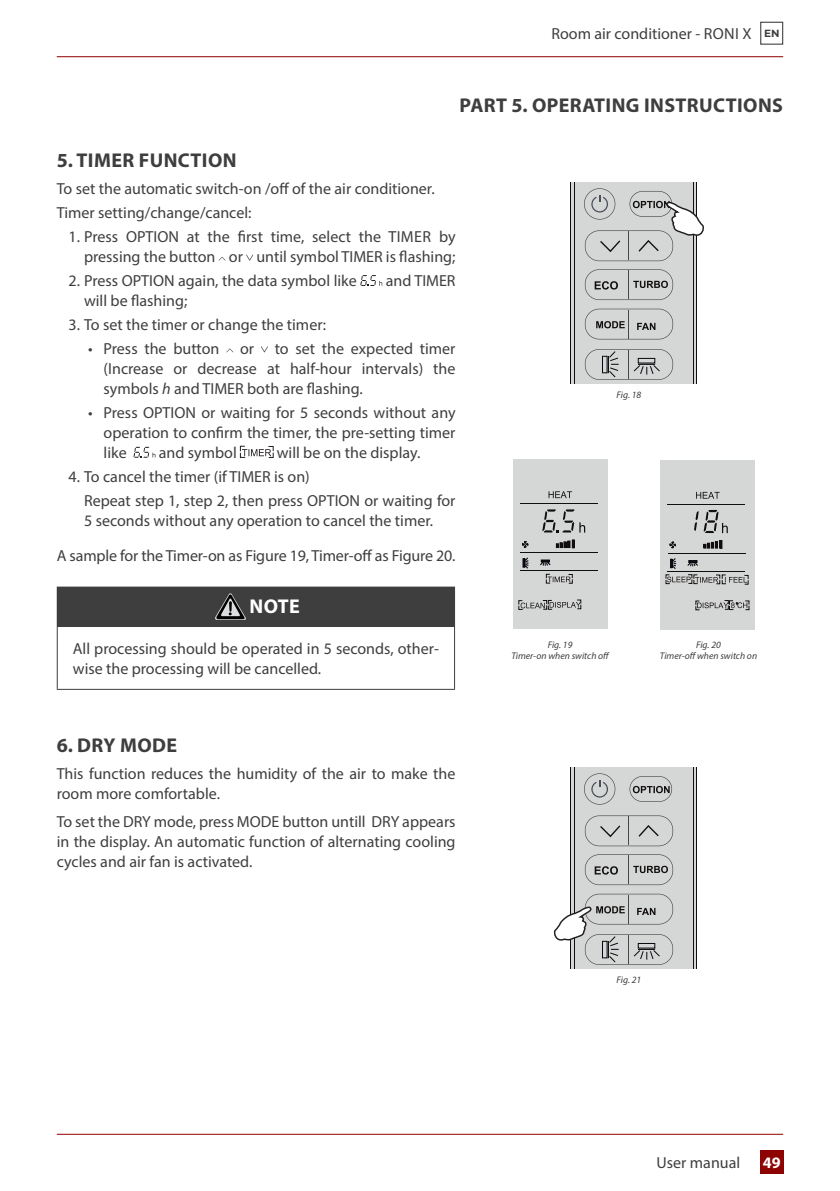
<style>
.page{position:relative;width:840px;height:1191px;background:#fff}
.page>*{position:absolute;margin:0;border:0;box-sizing:border-box;transform-origin:0 0}
.t1{font:700 20px "Myriad Pro";letter-spacing:.02em;color:#3e3e3f}
.t2{font:700 20px "Myriad Pro";color:#fff}
.t3{font:16px/20px "Myriad Pro";color:#3e3e3f;text-align:justify}
.t4{font:700 16px "Myriad Pro";color:#fff}
.t5{font:italic 9.6px "Myriad Pro";color:#3e3e3f}
.s1{font-family:"Montserrat";font-weight:700;font-size:10.4px}
.s2{font-style:italic}
</style>
<div class="page">
<div style="left:759px;top:1151px;width:23px;height:23px;background:#8d0203"></div>
<hr style="left:57px;top:1133px;width:725px;height:1px;background:#8d0203">
<hr style="left:57px;top:56px;width:725px;height:1px;background:#8d0203">
<div style="left:759px;top:22px;width:23px;height:23px;border:1px solid #3e3e3f"></div>
<svg style="left:218px;top:257px;width:7px;height:4px"></svg>
<svg style="left:246px;top:254px;width:7px;height:7px"></svg>
<svg style="left:360px;top:275px;width:22px;height:11px"></svg>
<svg style="left:226px;top:348px;width:7px;height:4px"></svg>
<svg style="left:261px;top:346px;width:7px;height:6px"></svg>
<svg style="left:133px;top:447px;width:22px;height:11px"></svg>
<svg style="left:240px;top:446px;width:33px;height:12px"></svg>
<div style="left:570px;top:182px;width:126px;height:201px;background:#d5d7d6"></div>
<hr style="left:696px;top:182px;width:1px;height:201px;background:#110f0e">
<hr style="left:570px;top:182px;width:1px;height:201px;background:#110f0e">
<hr style="left:692px;top:182px;width:1px;height:201px;background:#110f0e">
<hr style="left:573px;top:182px;width:1px;height:201px;background:#110f0e">
<svg style="left:584px;top:309px;width:88px;height:30px"></svg>
<svg style="left:584px;top:349px;width:88px;height:31px"></svg>
<svg style="left:584px;top:269px;width:88px;height:31px"></svg>
<svg style="left:584px;top:188px;width:120px;height:73px"></svg>
<div style="left:659px;top:460px;width:95px;height:169px;background:#d5d7d6"></div>
<svg style="left:669px;top:541px;width:6px;height:7px"></svg>
<svg style="left:694px;top:509px;width:34px;height:24px"></svg>
<svg style="left:696px;top:492px;width:23px;height:7px"></svg>
<svg style="left:703px;top:540px;width:18px;height:8px"></svg>
<hr style="left:667px;top:504px;width:77px;height:1px;background:#110f0e">
<hr style="left:667px;top:553px;width:77px;height:1px;background:#110f0e">
<svg style="left:665px;top:558px;width:83px;height:26px"></svg>
<svg style="left:695px;top:600px;width:53px;height:10px"></svg>
<div style="left:512px;top:459px;width:95px;height:170px;background:#d5d7d6"></div>
<svg style="left:522px;top:541px;width:6px;height:7px"></svg>
<svg style="left:540px;top:559px;width:10px;height:7px"></svg>
<svg style="left:548px;top:491px;width:24px;height:7px"></svg>
<svg style="left:522px;top:557px;width:6px;height:12px"></svg>
<svg style="left:556px;top:540px;width:18px;height:8px"></svg>
<hr style="left:520px;top:503px;width:77px;height:1px;background:#110f0e">
<hr style="left:520px;top:552px;width:77px;height:1px;background:#110f0e">
<hr style="left:519px;top:570px;width:78px;height:1px;background:#110f0e">
<svg style="left:545px;top:574px;width:27px;height:9px"></svg>
<svg style="left:518px;top:600px;width:62px;height:9px"></svg>
<svg style="left:542px;top:509px;width:44px;height:23px"></svg>
<div style="left:57px;top:587px;width:397px;height:39px;background:#3e3e3f"></div>
<hr style="left:57px;top:586px;width:398px;height:1px;background:#3e3e3f">
<hr style="left:454px;top:587px;width:1px;height:39px;background:#3e3e3f">
<hr style="left:57px;top:626px;width:1px;height:63px;background:#3e3e3f">
<hr style="left:58px;top:625px;width:396px;height:2px;background:#3e3e3f">
<hr style="left:454px;top:626px;width:1px;height:63px;background:#3e3e3f">
<hr style="left:57px;top:689px;width:398px;height:1px;background:#3e3e3f">
<svg style="left:215px;top:593px;width:31px;height:27px"></svg>
<div style="left:570px;top:767px;width:126px;height:201px;background:#d5d7d6"></div>
<hr style="left:696px;top:767px;width:1px;height:201px;background:#110f0e">
<hr style="left:570px;top:767px;width:1px;height:201px;background:#110f0e">
<hr style="left:692px;top:767px;width:1px;height:201px;background:#110f0e">
<hr style="left:573px;top:767px;width:1px;height:201px;background:#110f0e">
<svg style="left:584px;top:773px;width:31px;height:31px"></svg>
<svg style="left:629px;top:776px;width:42px;height:26px"></svg>
<svg style="left:584px;top:815px;width:88px;height:31px"></svg>
<svg style="left:584px;top:854px;width:88px;height:31px"></svg>
<svg style="left:553px;top:893px;width:119px;height:72px"></svg>
<p class="t3" style="left:551px;top:24px;width:229px">Room air conditioner - RONI X <span class="s1">EN</span></p>
<p class="t1" style="left:459px;top:92px;width:325px">PART 5. OPERATING INSTRUCTIONS</p>
<p class="t1" style="left:57px;top:147px;width:181px">5. TIMER FUNCTION</p>
<p class="t3" style="left:57px;top:179px;width:379px">To set the automatic switch-on /off of the air conditioner.</p>
<p class="t3" style="left:57px;top:202px;width:196px">Timer setting/change/cancel:</p>
<p class="t3" style="left:68px;top:226px;width:388px;text-align:right">1. Press OPTION at the first time, select the TIMER by pressing the button or until symbol TIMER is flashing;</p>
<p class="t3" style="left:68px;top:270px;width:289px">2. Press OPTION again, the data symbol like</p>
<p class="t3" style="left:385px;top:270px;width:71px">and TIMER</p>
<p class="t3" style="left:84px;top:290px;width:105px">will be flashing;</p>
<p class="t3" style="left:68px;top:314px;width:259px">3. To set the timer or change the timer:</p>
<p class="t3" style="left:88px;top:338px;width:133px">• Press the button</p>
<p class="t3" style="left:240px;top:338px;width:16px">or</p>
<p class="t3" style="left:104px;top:338px;width:353px;text-indent:171px">to set the expected timer (Increase or decrease at half-hour intervals) the symbols <span class="s2">h</span> and TIMER both are flashing.</p>
<p class="t3" style="left:104px;top:402px;width:353px;text-indent:-16px">• Press OPTION or waiting for 5 seconds without any operation to confirm the timer, the pre-setting timer like</p>
<p class="t3" style="left:159px;top:442px;width:79px">and symbol</p>
<p class="t3" style="left:277px;top:442px;width:145px">will be on the display.</p>
<p class="t3" style="left:68px;top:466px;width:243px">4. To cancel the timer (if TIMER is on)</p>
<p class="t3" style="left:84px;top:490px;width:372px">Repeat step 1, step 2, then press OPTION or waiting for<br>5 seconds without any operation to cancel the timer.</p>
<p class="t3" style="left:57px;top:545px;width:400px">A sample for the Timer-on as Figure 19, Timer-off as Figure 20.</p>
<p class="t2" style="left:249px;top:593px;width:52px">NOTE</p>
<p class="t3" style="left:73px;top:638px;width:367px">All processing should be operated in 5 seconds, other&shy;wise the processing will be cancelled.</p>
<p class="t1" style="left:57px;top:732px;width:122px">6. DRY MODE</p>
<p class="t3" style="left:57px;top:763px;width:400px">This function reduces the humidity of the air to make the room more comfortable.</p>
<p class="t3" style="left:57px;top:811px;width:400px">To set the DRY mode, press MODE button untill DRY appears in the display. An automatic function of alternating cooling cycles and air fan is activated.</p>
<p class="t5" style="left:616px;top:389px;width:26px">Fig. 18</p>
<p class="t5" style="left:547px;top:639px;width:26px">Fig. 19</p>
<p class="t5" style="left:511px;top:650px;width:100px">Timer-on when switch off</p>
<p class="t5" style="left:695px;top:639px;width:26px">Fig. 20</p>
<p class="t5" style="left:659px;top:650px;width:99px">Timer-off when switch on</p>
<p class="t5" style="left:616px;top:974px;width:26px">Fig. 21</p>
<p class="t3" style="left:656px;top:1152px;width:85px">User manual</p>
<p class="t4" style="left:762px;top:1152px;width:19px">49</p>
</div>
